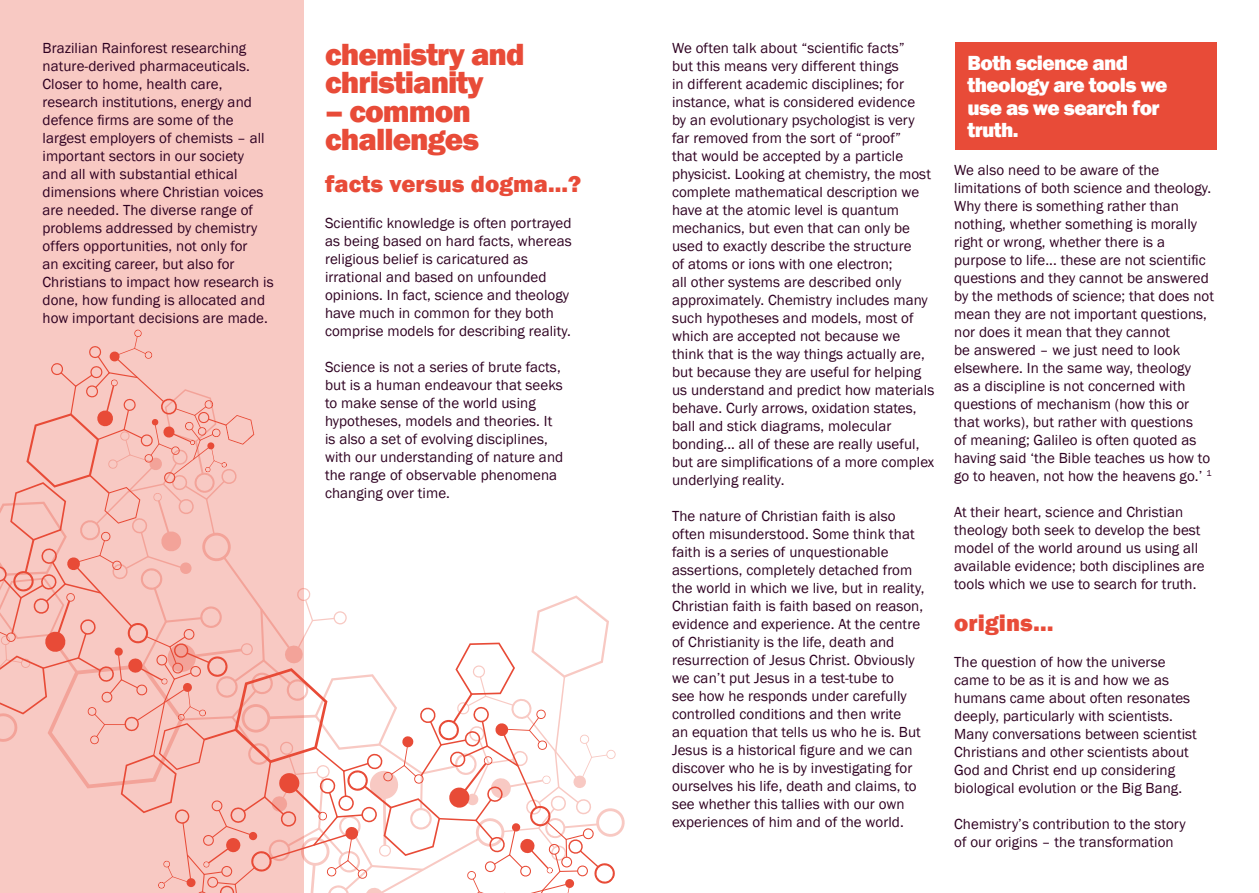
<style>
.page{position:relative;width:1259px;height:893px;background:#fff}
.page>*{position:absolute;margin:0;border:0;box-sizing:border-box;transform-origin:0 0}
.t1{font:800 31.5px/28.5px "Franklin Gothic";letter-spacing:-.03em;color:#e84b38}
.t2{font:800 24px "Franklin Gothic";letter-spacing:.005em;color:#e84b38}
.t3{font:800 21px/22.5px "Franklin Gothic";letter-spacing:-.03em;color:#fff}
.t4{font:15px/18px "Franklin Gothic";letter-spacing:.005em;color:#2e0021}
</style>
<div class="page">
<div style="left:955px;top:43px;width:261px;height:107px;background:#e84b38"></div>
<div style="left:0;top:0;width:304px;height:893px;background:#f8c9c3"></div>
<svg style="left:0;top:329px;width:624px;height:564px"></svg>
<p class="t4" style="left:43px;top:39px;width:233px">Brazilian Rainforest researching nature-derived pharmaceuticals.<br>Closer to home, health care, research institutions, energy and defence firms are some of the largest employers of chemists – all important sectors in our society<br>and all with substantial ethical dimensions where Christian voices are needed. The diverse range of problems addressed by chemistry offers opportunities, not only for<br>an exciting career, but also for Christians to impact how research is done, how funding is allocated and how important decisions are made.</p>
<h1 class="t1" style="left:325px;top:40px;width:201px">chemistry and christianity</h1>
<h1 class="t1" style="left:325px;top:97px;width:155px">– common challenges</h1>
<h2 class="t2" style="left:325px;top:168px;width:258px">facts versus dogma...?</h2>
<p class="t4" style="left:325px;top:214px;width:248px">Scientific knowledge is often portrayed as being based on hard facts, whereas religious belief is caricatured as irrational and based on unfounded opinions. In fact, science and theology have much in common for they both comprise models for describing reality.</p>
<p class="t4" style="left:325px;top:358px;width:240px">Science is not a series of brute facts, but is a human endeavour that seeks to make sense of the world using hypotheses, models and theories. It is also a set of evolving disciplines, with our understanding of nature and the range of observable phenomena changing over time.</p>
<p class="t4" style="left:672px;top:39px;width:264px">We often talk about “scientific facts”<br>but this means very different things<br>in different academic disciplines; for instance, what is considered evidence<br>by an evolutionary psychologist is very far removed from the sort of “proof”<br>that would be accepted by a particle physicist. Looking at chemistry, the most complete mathematical description we have at the atomic level is quantum mechanics, but even that can only be used to exactly describe the structure<br>of atoms or ions with one electron;<br>all other systems are described only approximately. Chemistry includes many such hypotheses and models, most of which are accepted not because we think that is the way things actually are, but because they are useful for helping us understand and predict how materials behave. Curly arrows, oxidation states, ball and stick diagrams, molecular bonding... all of these are really useful, but are simplifications of a more complex underlying reality.</p>
<p class="t4" style="left:672px;top:507px;width:254px">The nature of Christian faith is also often misunderstood. Some think that faith is a series of unquestionable assertions, completely detached from the world in which we live, but in reality, Christian faith is faith based on reason, evidence and experience. At the centre of Christianity is the life, death and resurrection of Jesus Christ. Obviously we can’t put Jesus in a test-tube to<br>see how he responds under carefully controlled conditions and then write<br>an equation that tells us who he is. But Jesus is a historical figure and we can discover who he is by investigating for ourselves his life, death and claims, to see whether this tallies with our own experiences of him and of the world.</p>
<h3 class="t3" style="left:967px;top:52px;width:201px">Both science and theology are tools we use as we search for truth.</h3>
<p class="t4" style="left:954px;top:161px;width:261px">We also need to be aware of the limitations of both science and theology.<br>Why there is something rather than nothing, whether something is morally right or wrong, whether there is a purpose to life... these are not scientific questions and they cannot be answered by the methods of science; that does not mean they are not important questions, nor does it mean that they cannot<br>be answered – we just need to look elsewhere. In the same way, theology<br>as a discipline is not concerned with questions of mechanism (how this or that works), but rather with questions<br>of meaning; Galileo is often quoted as having said ‘the Bible teaches us how to go to heaven, not how the heavens go.’ <sup>1</sup></p>
<p class="t4" style="left:954px;top:503px;width:252px">At their heart, science and Christian theology both seek to develop the best model of the world around us using all available evidence; both disciplines are tools which we use to search for truth.</p>
<h2 class="t2" style="left:954px;top:607px;width:101px">origins…</h2>
<p class="t4" style="left:954px;top:653px;width:244px">The question of how the universe came to be as it is and how we as humans came about often resonates deeply, particularly with scientists.<br>Many conversations between scientist Christians and other scientists about God and Christ end up considering biological evolution or the Big Bang.</p>
<p class="t4" style="left:954px;top:815px;width:233px">Chemistry’s contribution to the story of our origins – the transformation</p>
</div>
